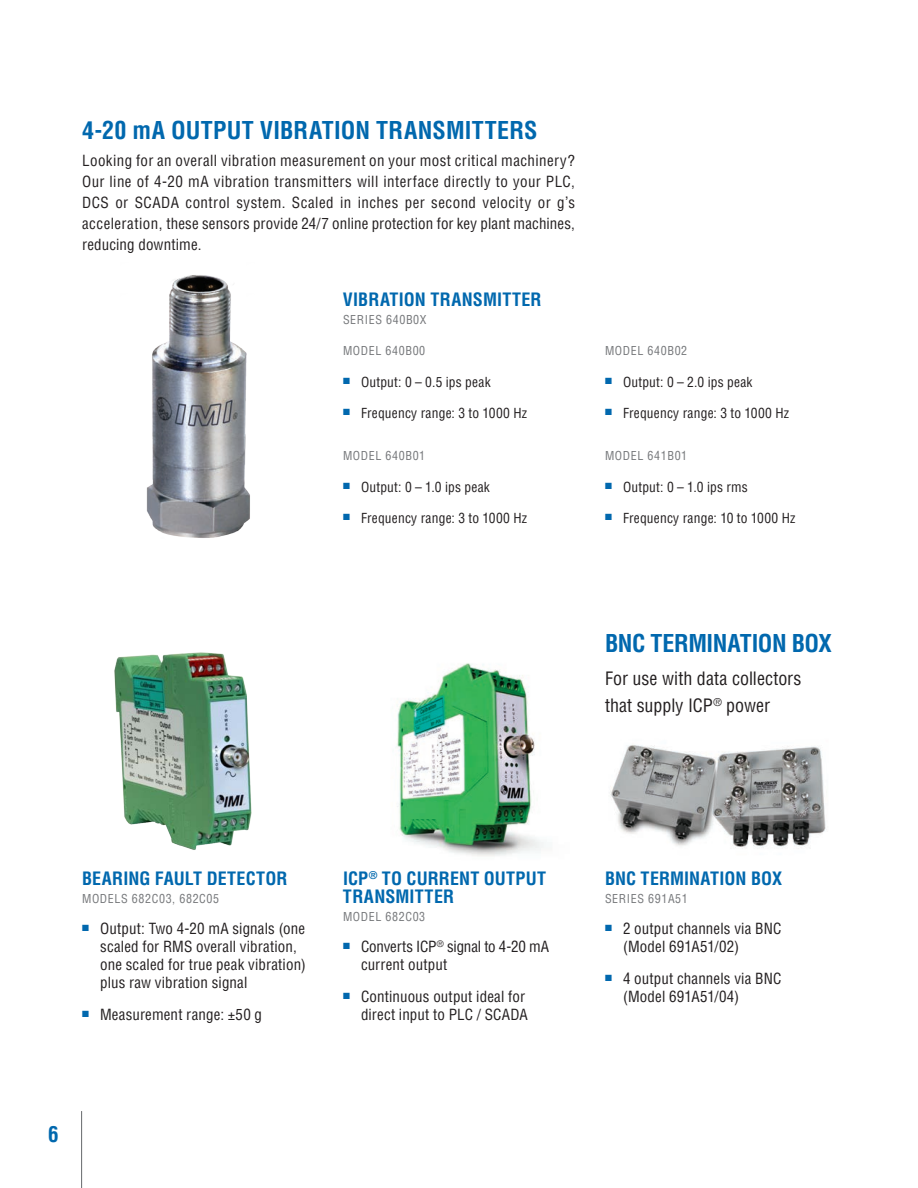
<style>
.page{position:relative;width:918px;height:1188px;background:#fff}
.page>*{position:absolute;margin:0;border:0;box-sizing:border-box;transform-origin:0 0}
.v{font:700 condensed 24px "Helvetica LT Pro";color:#0168ae}
.v-2{font:700 condensed 24px "Helvetica LT Pro";letter-spacing:-.02em;color:#0168ae}
.t1{font:700 condensed 21px "Helvetica LT Pro";color:#0168ae}
.Bullets_PROD_-_Descr{font:700 condensed 18px/18px "Helvetica LT Pro";letter-spacing:.005em;color:#0168ae}
.Body_copy{font:condensed 18px/27px "Helvetica LT Pro";color:#231f20}
.Body_copy-2{font:condensed 15px/18px "Helvetica LT Pro";letter-spacing:.01em;color:#231f20}
.t2{font:condensed 13.5px "Helvetica LT Pro";letter-spacing:.015em;color:#231f20}
.Bullets_PROD_-_Model{font:condensed 12px "Helvetica LT Pro";letter-spacing:.05em;color:#76787b}
</style>
<div class="page">
<hr style="left:81px;top:1111px;width:1px;height:77px;background:#76787b">
<img style="left:146px;top:275px;width:104px;height:263px">
<img style="left:114px;top:652px;width:138px;height:198px">
<img style="left:610px;top:745px;width:216px;height:104px">
<img style="left:395px;top:663px;width:149px;height:193px">
<p class="v" style="left:82px;top:114px;width:457px">4-20 mA OUTPUT VIBRATION TRANSMITTERS</p>
<p class="Body_copy-2" style="left:82px;top:150px;width:494px;line-height:21px;text-align:justify">Looking for an overall vibration measurement on your most critical machinery?<br>Our line of 4-20 mA vibration transmitters will interface directly to your PLC, DCS or SCADA control system. Scaled in inches per second velocity or g’s acceleration, these sensors provide 24/7 online protection for key plant machines, reducing downtime.</p>
<p class="Bullets_PROD_-_Descr" style="left:343px;top:290px;width:200px">VIBRATION TRANSMITTER</p>
<p class="Bullets_PROD_-_Model" style="left:343px;top:312px;width:85px">SERIES 640B0X</p>
<p class="Bullets_PROD_-_Model" style="left:343px;top:343px;width:84px">MODEL 640B00</p>
<p class="t2" style="left:343px;top:373px;width:149px"><sup>■</sup> Output: 0 – 0.5 ips peak</p>
<p class="t2" style="left:343px;top:405px;width:186px"><sup>■</sup> Frequency range: 3 to 1000 Hz</p>
<p class="Bullets_PROD_-_Model" style="left:343px;top:449px;width:84px">MODEL 640B01</p>
<p class="t2" style="left:343px;top:479px;width:148px"><sup>■</sup> Output: 0 – 1.0 ips peak</p>
<p class="t2" style="left:343px;top:510px;width:186px"><sup>■</sup> Frequency range: 3 to 1000 Hz</p>
<p class="Bullets_PROD_-_Model" style="left:605px;top:343px;width:84px">MODEL 640B02</p>
<p class="t2" style="left:605px;top:373px;width:149px"><sup>■</sup> Output: 0 – 2.0 ips peak</p>
<p class="t2" style="left:605px;top:405px;width:186px"><sup>■</sup> Frequency range: 3 to 1000 Hz</p>
<p class="Bullets_PROD_-_Model" style="left:605px;top:449px;width:84px">MODEL 641B01</p>
<p class="t2" style="left:605px;top:479px;width:144px"><sup>■</sup> Output: 0 – 1.0 ips rms</p>
<p class="t2" style="left:605px;top:510px;width:192px"><sup>■</sup> Frequency range: 10 to 1000 Hz</p>
<p class="v-2" style="left:605px;top:627px;width:228px">BNC TERMINATION BOX</p>
<p class="Body_copy" style="left:605px;top:665px;width:198px">For use with data collectors that supply ICP<sup>®</sup> power</p>
<p class="Bullets_PROD_-_Descr" style="left:82px;top:869px;width:207px">BEARING FAULT DETECTOR</p>
<p class="Bullets_PROD_-_Model" style="left:82px;top:891px;width:139px">MODELS 682C03, 682C05</p>
<p class="Body_copy-2" style="left:100px;top:920px;width:207px;text-indent:-18px"><sup>■</sup> Output: Two 4-20 mA signals (one scaled for RMS overall vibration, one scaled for true peak vibration) plus raw vibration signal</p>
<p class="Body_copy-2" style="left:82px;top:1005px;width:182px"><sup>■</sup> Measurement range: ±50 g</p>
<p class="Bullets_PROD_-_Descr" style="left:343px;top:869px;width:205px">ICP<sup>®</sup> TO CURRENT OUTPUT<br>TRANSMITTER</p>
<p class="Bullets_PROD_-_Model" style="left:343px;top:909px;width:84px">MODEL 682C03</p>
<p class="Body_copy-2" style="left:361px;top:938px;width:190px;text-indent:-18px"><sup>■</sup> Converts ICP<sup>®</sup> signal to 4-20 mA current output</p>
<p class="Body_copy-2" style="left:343px;top:987px;width:186px;text-align:right"><sup>■</sup> Continuous output ideal for direct input to PLC / SCADA</p>
<h2 class="t1" style="left:48px;top:1120px;width:12px">6</h2>
<p class="Bullets_PROD_-_Descr" style="left:605px;top:869px;width:179px">BNC TERMINATION BOX</p>
<p class="Bullets_PROD_-_Model" style="left:605px;top:891px;width:84px">SERIES 691A51</p>
<p class="Body_copy-2" style="left:623px;top:920px;width:160px;text-indent:-18px"><sup>■</sup> 2 output channels via BNC (Model 691A51/02)</p>
<p class="Body_copy-2" style="left:623px;top:969px;width:160px;text-indent:-18px"><sup>■</sup> 4 output channels via BNC (Model 691A51/04)</p>
</div>
